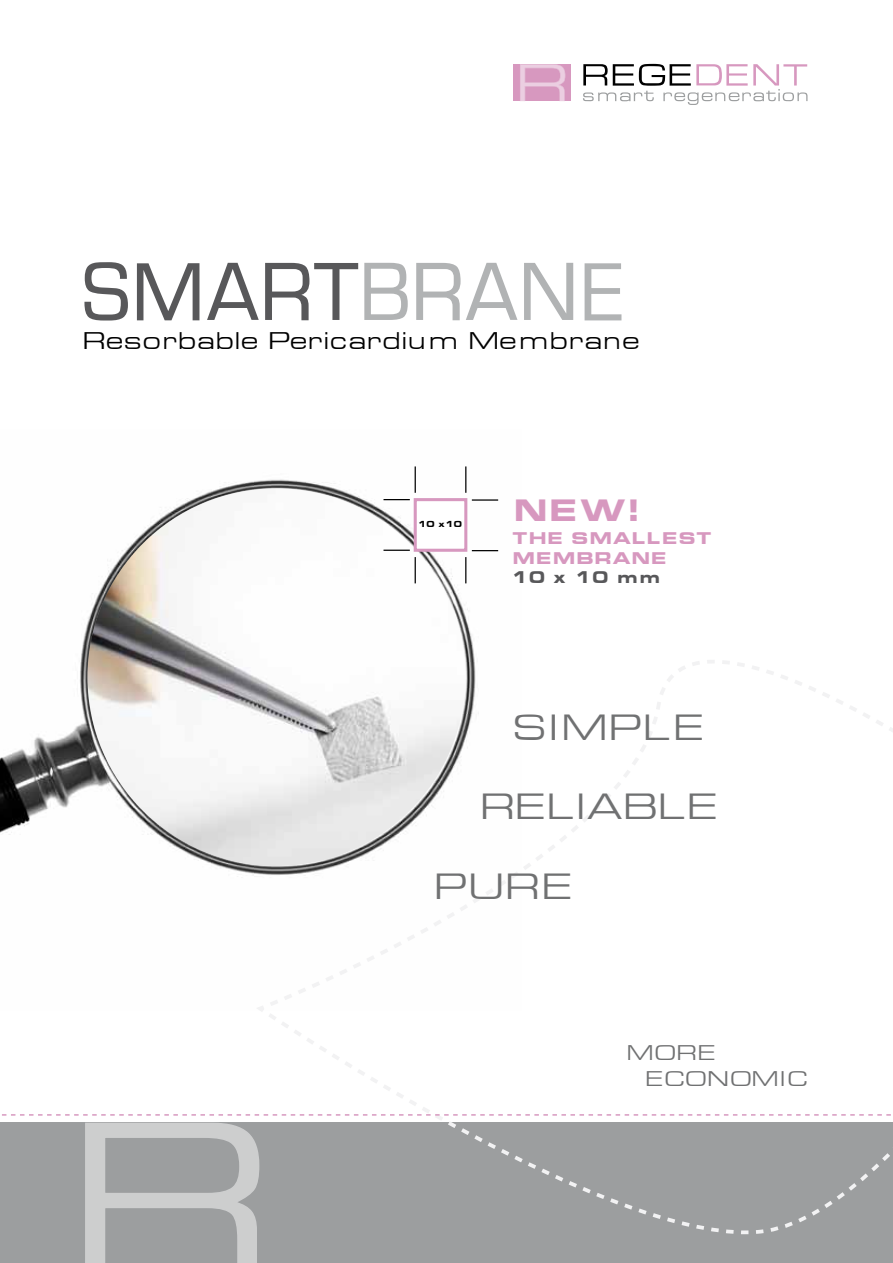
<style>
.page{position:relative;width:893px;height:1263px;background:#fff}
.page>*{position:absolute;margin:0;border:0;box-sizing:border-box;transform-origin:0 0}
.t1{font:81px "Europa Normal";letter-spacing:.01em;color:#58585a}
.t2{font:36.3px "Europa Extended Normal";letter-spacing:.04em;color:#707172}
.t3{font:36.3px "Europa Extended Normal";color:#707172}
.t4{font:700 30px "Europa Extended";color:#d798bf}
.t5{font:24px "Europa Extended Normal";color:#000}
.t6{font:21.15px/25.3px "Europa Extended Normal";letter-spacing:.04em;color:#707172}
.t7{font:700 16.5px/19.6px "Europa Extended";letter-spacing:.04em;color:#d798bf}
.t8{font:700 16.5px "Europa Extended";color:#58585a}
.t9{font:700 8.4px "Europa Extended";color:#000}
.s1{color:#b1b3b4}
</style>
<div class="page">
<div style="left:0;top:1123px;width:892px;height:140px;background:#9c9e9f"></div>
<svg style="left:84px;top:1122px;width:173px;height:141px"></svg>
<img style="left:0;top:466px;width:499px;height:408px">
<svg style="left:660px;top:660px;width:170px;height:37px"></svg>
<svg style="left:256px;top:697px;width:636px;height:539px"></svg>
<svg style="left:583px;top:64px;width:224px;height:41px"></svg>
<div style="left:514px;top:64px;width:57px;height:37px;background:#d798bf"></div>
<svg style="left:520px;top:64px;width:45px;height:37px"></svg>
<img style="left:88px;top:488px;width:377px;height:378px;border-radius:189px">
<div style="left:414px;top:498px;width:53px;height:54px;background:#fff;border:3px solid #d798bf"></div>
<svg style="left:415px;top:466px;width:1px;height:27px"></svg>
<svg style="left:465px;top:466px;width:1px;height:27px"></svg>
<svg style="left:415px;top:557px;width:1px;height:26px"></svg>
<svg style="left:465px;top:557px;width:1px;height:26px"></svg>
<svg style="left:383px;top:550px;width:27px;height:1px"></svg>
<svg style="left:383px;top:499px;width:27px;height:1px"></svg>
<svg style="left:472px;top:550px;width:26px;height:1px"></svg>
<hr style="left:472px;top:499px;width:26px;height:2px;background:#000">
<svg style="left:2px;top:1114px;width:890px;height:2px"></svg>
<h1 class="t1" style="left:81px;top:247px;width:544px">SMART<span class="s1">BRANE</span></h1>
<p class="t5" style="left:82px;top:321px;width:559px">Resorbable Pericardium Membrane</p>
<p class="t9" style="left:418px;top:517px;width:45px">10 x10</p>
<p class="t4" style="left:511px;top:485px;width:131px">NEW!</p>
<p class="t7" style="left:511px;top:527px;width:201px">THE SMALLEST<br>MEMBRANE</p>
<p class="t8" style="left:511px;top:564px;width:150px">10 x 10 mm</p>
<h2 class="t2" style="left:511px;top:697px;width:194px">SIMPLE</h2>
<h2 class="t3" style="left:479px;top:776px;width:240px">RELIABLE</h2>
<h2 class="t2" style="left:433px;top:856px;width:140px">PURE</h2>
<p class="t6" style="left:644px;top:1038px;width:164px;text-indent:-18px">MORE<br>ECONOMIC</p>
</div>
